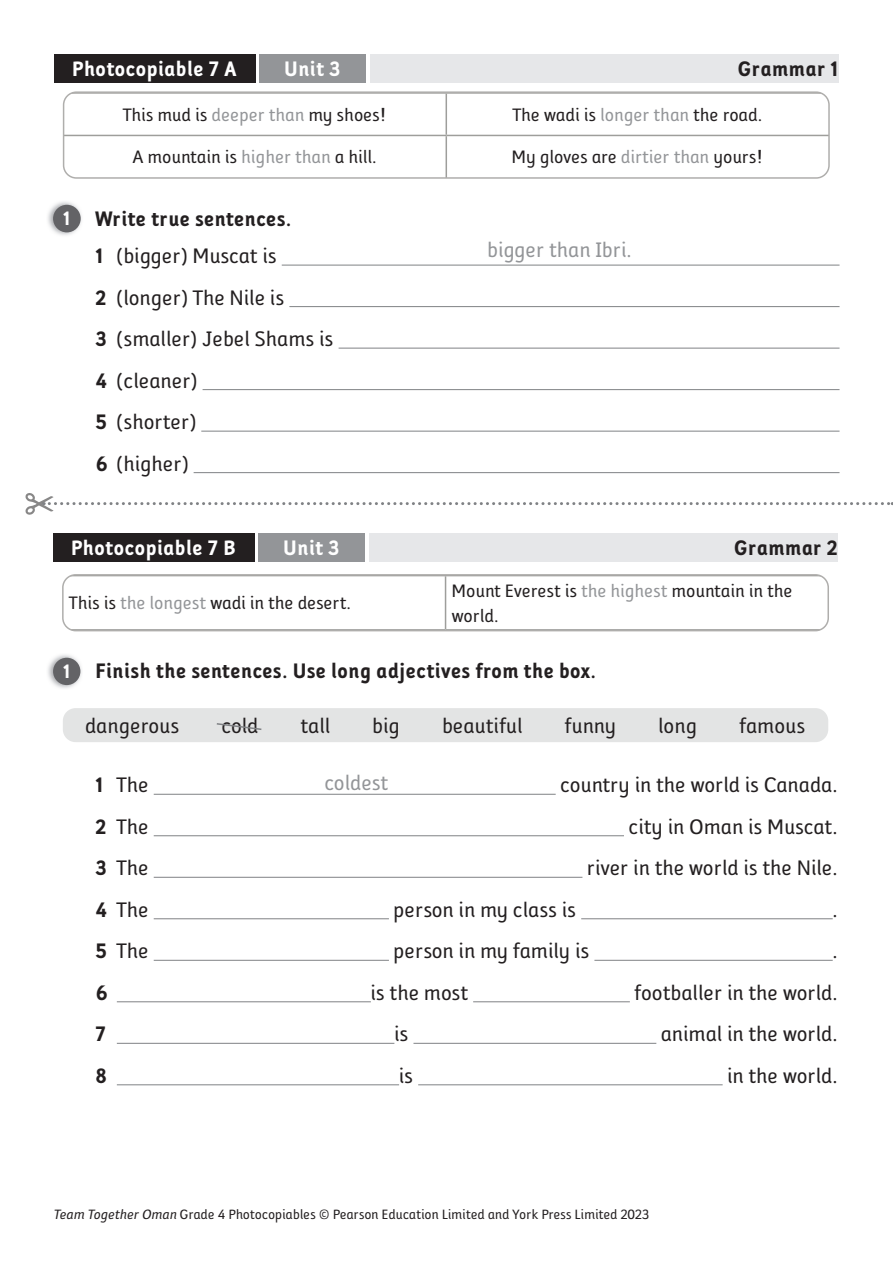
<style>
.page{position:relative;width:893px;height:1263px;background:#fff}
.page>*{position:absolute;margin:0;border:0;box-sizing:border-box;transform-origin:0 0}
.t1{font:21px/41.5px "Folder Rg";color:#231f20}
.t2{font:700 21px/37.2px "Folder Rg";color:#231f20}
.t3{font:700 21px "Folder Rg";color:#fff}
.t4{font:21px "Folder Rg";color:#939598}
.t5{font:18px/25.5px "Folder Rg";color:#231f20}
.t6{font:13.5px "Folder Rg";color:#231f20}
.s1{color:#939598}
.s2{font-size:19.5px;color:#fff}
.s3{font-weight:400}
.s4{font-weight:700}
.s5{font-style:italic}
</style>
<div class="page">
<div style="left:54px;top:54px;width:201px;height:28px;background:#231f20"></div>
<div style="left:370px;top:54px;width:469px;height:28px;background:#e6e7e9"></div>
<div style="left:260px;top:54px;width:106px;height:28px;background:#939598"></div>
<div style="left:53px;top:533px;width:201px;height:28px;background:#231f20"></div>
<div style="left:369px;top:533px;width:469px;height:28px;background:#e6e7e9"></div>
<div style="left:259px;top:533px;width:106px;height:28px;background:#939598"></div>
<svg style="left:25px;top:493px;width:868px;height:22px"></svg>
<hr style="left:282px;top:265px;width:557px;height:1px;background:#808285">
<hr style="left:289px;top:306px;width:550px;height:1px;background:#808285">
<hr style="left:339px;top:348px;width:500px;height:1px;background:#808285">
<hr style="left:203px;top:389px;width:636px;height:1px;background:#808285">
<hr style="left:201px;top:431px;width:638px;height:1px;background:#808285">
<hr style="left:194px;top:472px;width:645px;height:1px;background:#808285">
<svg style="left:66px;top:94px;width:761px;height:82px"></svg>
<hr style="left:64px;top:135px;width:382px;height:1px;background:#9e9e9b">
<hr style="left:64px;top:92px;width:765px;height:2px;background:#9e9e9b">
<hr style="left:446px;top:94px;width:1px;height:41px;background:#9e9e9b">
<hr style="left:446px;top:135px;width:383px;height:1px;background:#9e9e9b">
<hr style="left:446px;top:136px;width:1px;height:42px;background:#9e9e9b">
<div style="left:63px;top:91px;width:767px;height:88px;border:2px solid #afaeac;border-radius:13px"></div>
<img style="left:48px;top:201px;width:34px;height:34px">
<div style="left:53px;top:205px;width:28px;height:27px;background:#636366;border-radius:50%"></div>
<hr style="left:154px;top:794px;width:402px;height:1px;background:#808285">
<hr style="left:154px;top:835px;width:470px;height:1px;background:#808285">
<hr style="left:154px;top:877px;width:428px;height:1px;background:#808285">
<hr style="left:154px;top:918px;width:235px;height:1px;background:#808285">
<hr style="left:581px;top:918px;width:252px;height:1px;background:#808285">
<hr style="left:154px;top:960px;width:235px;height:1px;background:#808285">
<hr style="left:594px;top:960px;width:239px;height:1px;background:#808285">
<hr style="left:117px;top:1001px;width:254px;height:1px;background:#808285">
<hr style="left:473px;top:1001px;width:157px;height:1px;background:#808285">
<hr style="left:117px;top:1043px;width:277px;height:1px;background:#808285">
<hr style="left:413px;top:1043px;width:243px;height:1px;background:#808285">
<hr style="left:117px;top:1084px;width:282px;height:1px;background:#808285">
<hr style="left:418px;top:1084px;width:305px;height:1px;background:#808285">
<hr style="left:63px;top:629px;width:383px;height:2px;background:#9e9e9b">
<hr style="left:63px;top:575px;width:765px;height:1px;background:#9e9e9b">
<hr style="left:445px;top:576px;width:1px;height:53px;background:#9e9e9b">
<hr style="left:446px;top:629px;width:382px;height:2px;background:#9e9e9b">
<div style="left:62px;top:574px;width:767px;height:57px;border:2px solid #afaeac;border-radius:13px"></div>
<img style="left:48px;top:654px;width:34px;height:35px">
<div style="left:53px;top:658px;width:27px;height:27px;background:#636366;border-radius:50%"></div>
<div style="left:63px;top:708px;width:765px;height:34px;background:#e3e4e4;border-radius:13px"></div>
<svg style="left:216px;top:723px;width:46px;height:7px"></svg>
<p class="t3" style="left:72px;top:61px;width:166px">Photocopiable 7 A</p>
<p class="t3" style="left:284px;top:61px;width:59px">Unit 3</p>
<p class="t2" style="left:738px;top:52px;width:103px">Grammar 1</p>
<p class="t5" style="left:123px;top:104px;width:265px">This mud is <span class="s1">deeper than</span> my shoes!</p>
<p class="t5" style="left:513px;top:104px;width:251px">The wadi is <span class="s1">longer than</span> the road.</p>
<p class="t5" style="left:133px;top:146px;width:246px">A mountain is <span class="s1">higher than</span> a hill.</p>
<p class="t5" style="left:512px;top:146px;width:253px">My gloves are <span class="s1">dirtier than</span> yours!</p>
<p class="t2" style="left:96px;top:202px;width:198px;text-indent:-32px"><span class="s2">1</span> Write true sentences.<br>1 <span class="s3">(bigger) Muscat is</span></p>
<p class="t1" style="left:96px;top:279px;width:240px"><span class="s4">2</span> (longer) The Nile is<br><span class="s4">3</span> (smaller) Jebel Shams is<br><span class="s4">4</span> (cleaner)<br><span class="s4">5</span> (shorter)<br><span class="s4">6</span> (higher)</p>
<p class="t4" style="left:487px;top:242px;width:146px">bigger than Ibri.</p>
<p class="t3" style="left:71px;top:540px;width:166px">Photocopiable 7 B</p>
<p class="t3" style="left:283px;top:540px;width:59px">Unit 3</p>
<p class="t2" style="left:734px;top:532px;width:105px">Grammar 2</p>
<p class="t5" style="left:69px;top:592px;width:284px">This is <span class="s1">the longest</span> wadi in the desert.</p>
<p class="t5" style="left:452px;top:580px;width:342px">Mount Everest is <span class="s1">the highest</span> mountain in the world.</p>
<p class="t2" style="left:63px;top:655px;width:535px"><span class="s2">1</span> Finish the sentences. Use long adjectives from the box.</p>
<p class="t1" style="left:85px;top:707px;width:96px">dangerous</p>
<p class="t1" style="left:222px;top:707px;width:39px">cold</p>
<p class="t1" style="left:301px;top:707px;width:31px">tall</p>
<p class="t1" style="left:373px;top:707px;width:29px">big</p>
<p class="t1" style="left:442px;top:707px;width:82px">beautiful</p>
<p class="t1" style="left:565px;top:707px;width:53px">funny</p>
<p class="t1" style="left:658px;top:707px;width:40px">long</p>
<p class="t1" style="left:739px;top:707px;width:68px">famous</p>
<p class="t1" style="left:96px;top:766px;width:55px"><span class="s4">1</span> The</p>
<p class="t1" style="left:560px;top:766px;width:279px">country in the world is Canada.</p>
<p class="t1" style="left:96px;top:808px;width:55px"><span class="s4">2</span> The</p>
<p class="t1" style="left:629px;top:808px;width:211px">city in Oman is Muscat.</p>
<p class="t1" style="left:96px;top:850px;width:55px"><span class="s4">3</span> The</p>
<p class="t1" style="left:587px;top:850px;width:252px">river in the world is the Nile.</p>
<p class="t1" style="left:96px;top:891px;width:55px"><span class="s4">4</span> The</p>
<p class="t1" style="left:394px;top:891px;width:184px">person in my class is</p>
<p class="t4" style="left:325px;top:775px;width:66px">coldest</p>
<p class="t1" style="left:833px;top:891px;width:7px">.</p>
<p class="t1" style="left:96px;top:933px;width:55px"><span class="s4">5</span> The</p>
<p class="t1" style="left:394px;top:933px;width:198px">person in my family is</p>
<p class="t1" style="left:833px;top:933px;width:7px">.</p>
<p class="t2" style="left:96px;top:976px;width:14px">6</p>
<p class="t1" style="left:371px;top:974px;width:99px">is the most</p>
<p class="t1" style="left:635px;top:974px;width:205px">footballer in the world.</p>
<p class="t2" style="left:96px;top:1018px;width:12px">7</p>
<p class="t1" style="left:394px;top:1016px;width:16px">is</p>
<p class="t1" style="left:661px;top:1016px;width:178px">animal in the world.</p>
<p class="t2" style="left:96px;top:1059px;width:14px">8</p>
<p class="t1" style="left:399px;top:1057px;width:16px">is</p>
<p class="t1" style="left:727px;top:1057px;width:112px">in the world.</p>
<p class="t6" style="left:54px;top:1209px;width:598px"><span class="s5">Team Together Oman</span> Grade 4 Photocopiables © Pearson Education Limited and York Press Limited 2023</p>
</div>
